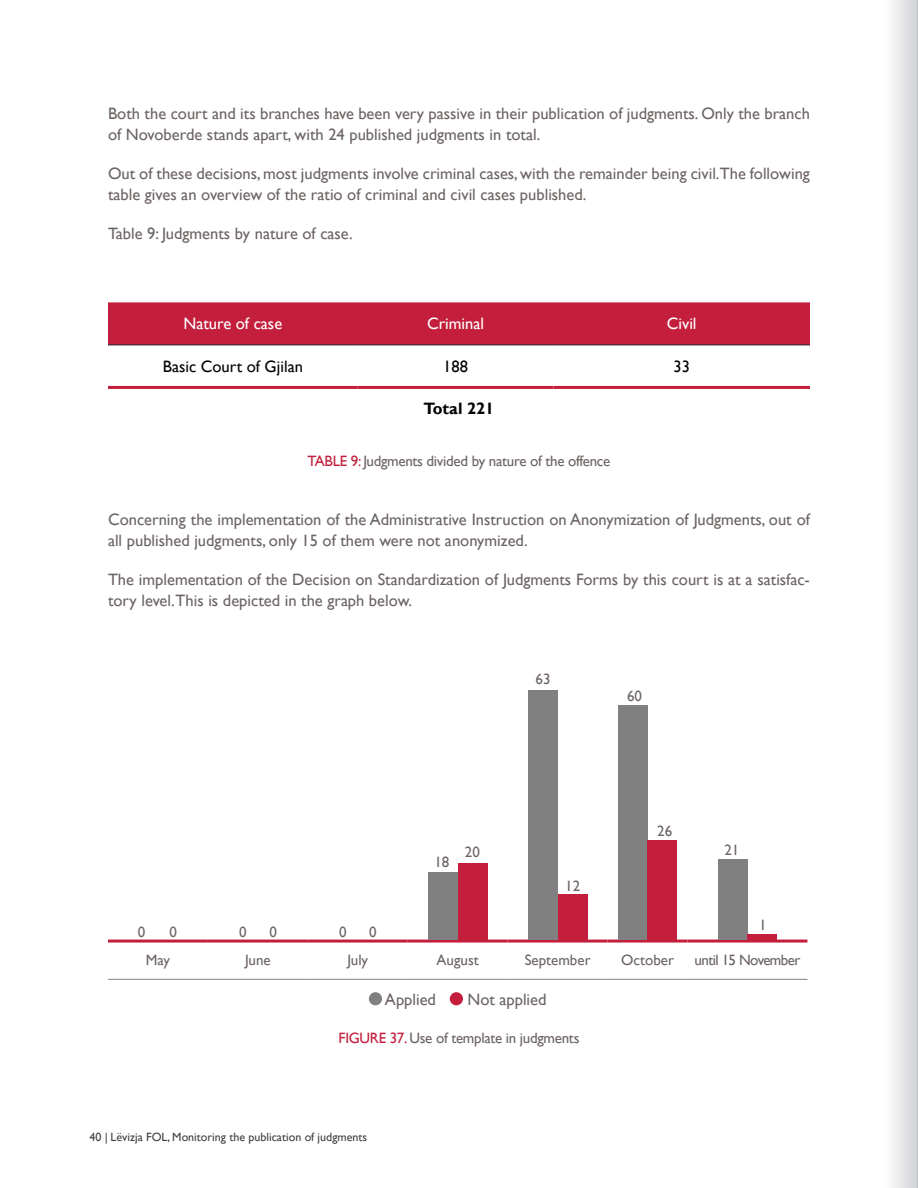
<style>
.page{position:relative;width:918px;height:1188px;background:#fff}
.page>*{position:absolute;margin:0;border:0;box-sizing:border-box;transform-origin:0 0}
.t1{font:16.5px/21px "Gill Sans";color:#6c6463}
.t2{font:16.5px "Gill Sans";color:#fff}
.t3{font:16.5px "Gill Sans";color:#040503}
.t4{font:700 16.5px "Gill Sans";color:#040503}
.t5{font:15px "Gill Sans";letter-spacing:-.02em;color:#6c6463}
.t6{font:15px "Gill Sans";color:#6c6463}
.t7{font:15px "Gill Sans";letter-spacing:-.04em;color:#6c6463}
.t8{font:12px "Gill Sans";color:#404040}
.s1{color:#c31f3c}
</style>
<div class="page">
<div style="left:108px;top:302px;width:702px;height:43px;background:#c31f3c"></div>
<hr style="left:108px;top:345px;width:250px;height:1px;background:#231f20">
<hr style="left:358px;top:345px;width:196px;height:1px;background:#231f20">
<hr style="left:554px;top:345px;width:256px;height:1px;background:#231f20">
<hr style="left:108px;top:386px;width:250px;height:3px;background:#c31f3c">
<hr style="left:358px;top:386px;width:196px;height:3px;background:#c31f3c">
<hr style="left:554px;top:386px;width:256px;height:3px;background:#c31f3c">
<hr style="left:108px;top:940px;width:100px;height:3px;background:#c31f3c">
<hr style="left:208px;top:940px;width:100px;height:3px;background:#c31f3c">
<hr style="left:308px;top:940px;width:100px;height:3px;background:#c31f3c">
<hr style="left:408px;top:940px;width:100px;height:3px;background:#c31f3c">
<hr style="left:508px;top:940px;width:100px;height:3px;background:#c31f3c">
<hr style="left:608px;top:940px;width:80px;height:3px;background:#c31f3c">
<hr style="left:688px;top:940px;width:119px;height:3px;background:#c31f3c">
<hr style="left:108px;top:979px;width:100px;height:1px;background:#7f807f">
<hr style="left:208px;top:979px;width:100px;height:1px;background:#7f807f">
<hr style="left:308px;top:979px;width:100px;height:1px;background:#7f807f">
<hr style="left:408px;top:979px;width:100px;height:1px;background:#7f807f">
<hr style="left:508px;top:979px;width:100px;height:1px;background:#7f807f">
<hr style="left:608px;top:979px;width:80px;height:1px;background:#7f807f">
<hr style="left:688px;top:979px;width:119px;height:1px;background:#7f807f">
<div style="left:428px;top:872px;width:30px;height:68px;background:#7f807f"></div>
<div style="left:458px;top:863px;width:29px;height:77px;background:#c31f3c"></div>
<div style="left:528px;top:690px;width:30px;height:250px;background:#7f807f"></div>
<div style="left:558px;top:894px;width:29px;height:46px;background:#c31f3c"></div>
<div style="left:618px;top:705px;width:30px;height:235px;background:#7f807f"></div>
<div style="left:648px;top:840px;width:29px;height:100px;background:#c31f3c"></div>
<div style="left:718px;top:859px;width:29px;height:81px;background:#7f807f"></div>
<div style="left:747px;top:934px;width:30px;height:6px;background:#c31f3c"></div>
<div style="left:369px;top:992px;width:13px;height:13px;background:#7f807f;border-radius:50%"></div>
<div style="left:450px;top:992px;width:13px;height:13px;background:#c31f3c;border-radius:50%"></div>
<div style="left:882px;top:0;width:36px;height:1188px;background:linear-gradient(to right,#fff,#d3d3d6)"></div>
<hr style="left:917px;top:0;width:1px;height:1188px;background:#bcbdc0">
<p class="t1" style="left:108px;top:104px;width:704px">Both the court and its branches have been very passive in their publication of judgments. Only the branch of Novoberde stands apart, with 24 published judgments in total.</p>
<p class="t1" style="left:108px;top:164px;width:703px">Out of these decisions, most judgments involve criminal cases, with the remainder being civil.The following table gives an overview of the ratio of criminal and civil cases published.</p>
<p class="t1" style="left:108px;top:224px;width:246px">Table 9: Judgments by nature of case.</p>
<p class="t2" style="left:184px;top:314px;width:100px">Nature of case</p>
<p class="t2" style="left:427px;top:314px;width:59px">Criminal</p>
<p class="t2" style="left:667px;top:314px;width:31px">Civil</p>
<p class="t3" style="left:163px;top:357px;width:142px">Basic Court of Gjilan</p>
<p class="t3" style="left:443px;top:357px;width:26px">188</p>
<p class="t3" style="left:673px;top:357px;width:18px">33</p>
<p class="t4" style="left:424px;top:399px;width:72px">Total 221</p>
<p class="t5" style="left:308px;top:452px;width:304px"><span class="s1">TABLE 9:</span> Judgments divided by nature of the offence</p>
<p class="t1" style="left:108px;top:509px;width:704px">Concerning the implementation of the Administrative Instruction on Anonymization of Judgments, out of all published judgments, only 15 of them were not anonymized.</p>
<p class="t1" style="left:108px;top:569px;width:703px">The implementation of the Decision on Standardization of Judgments Forms by this court is at a satisfac&shy;tory level.This is depicted in the graph below.</p>
<p class="t5" style="left:138px;top:923px;width:9px">0</p>
<p class="t5" style="left:169px;top:923px;width:9px">0</p>
<p class="t5" style="left:239px;top:923px;width:9px">0</p>
<p class="t5" style="left:270px;top:923px;width:9px">0</p>
<p class="t5" style="left:339px;top:923px;width:9px">0</p>
<p class="t5" style="left:369px;top:923px;width:9px">0</p>
<p class="t5" style="left:434px;top:853px;width:16px">18</p>
<p class="t5" style="left:465px;top:843px;width:16px">20</p>
<p class="t5" style="left:536px;top:671px;width:16px">63</p>
<p class="t5" style="left:627px;top:687px;width:16px">60</p>
<p class="t5" style="left:565px;top:877px;width:16px">12</p>
<p class="t5" style="left:657px;top:822px;width:16px">26</p>
<p class="t5" style="left:724px;top:842px;width:16px">21</p>
<p class="t5" style="left:759px;top:916px;width:9px">1</p>
<p class="t5" style="left:146px;top:952px;width:26px">May</p>
<p class="t5" style="left:245px;top:952px;width:27px">June</p>
<p class="t5" style="left:347px;top:952px;width:22px">July</p>
<p class="t5" style="left:437px;top:952px;width:44px">August</p>
<p class="t6" style="left:525px;top:952px;width:67px">September</p>
<p class="t6" style="left:621px;top:952px;width:54px">October</p>
<p class="t7" style="left:695px;top:952px;width:107px">until 15 November</p>
<p class="t1" style="left:385px;top:989px;width:53px">Applied</p>
<p class="t1" style="left:468px;top:989px;width:80px">Not applied</p>
<p class="t5" style="left:339px;top:1029px;width:242px"><span class="s1">FIGURE 37.</span> Use of template in judgments</p>
<p class="t8" style="left:90px;top:1130px;width:279px">40 | Lëvizja FOL, Monitoring the publication of judgments</p>
</div>
